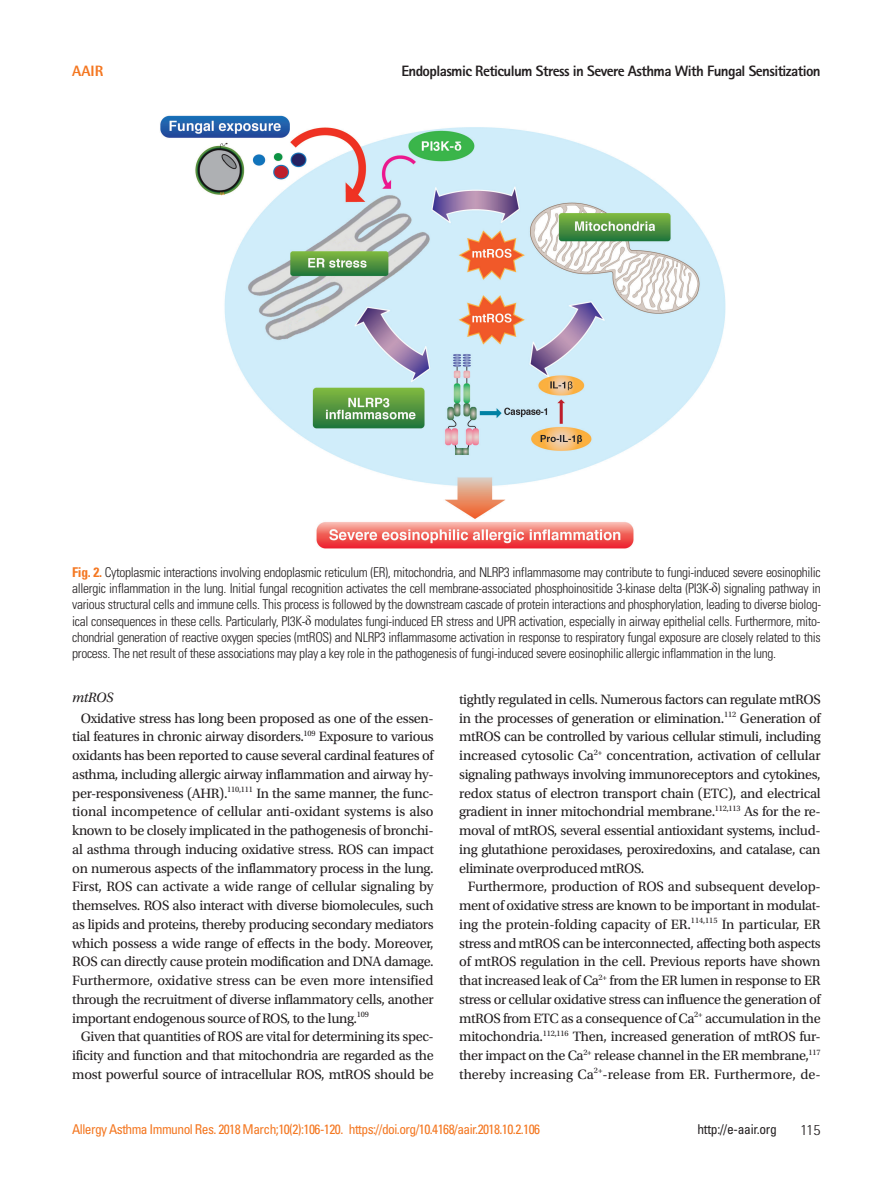
<style>
.page{position:relative;width:893px;height:1191px;background:#fff}
.page>*{position:absolute;margin:0;border:0;box-sizing:border-box;transform-origin:0 0}
.t1{font:300 15.75px "Rotis Semi Sans Std";color:#231f20}
.t2{font:800 15px "Rotis Sans Serif Std";letter-spacing:-.04em;color:#231f20}
.t3{font:800 15px "Rotis Semi Sans Std";color:#f47721}
.t4{font:14.25px "Utopia Std";letter-spacing:-.025em;color:#231f20}
.t5{font:14.25px "Utopia Std";letter-spacing:-.005em;color:#231f20}
.t6{font:14.25px "Utopia Std";color:#231f20}
.t7{font:italic 14.25px "Utopia Std";letter-spacing:-.03em;color:#231f20}
.t8{font:300 condensed 13.5px/16.2px "Univers LT Std";letter-spacing:-.025em;color:#231f20;text-align:justify}
.t9{font:condensed 13.5px "Univers LT Std";letter-spacing:-.04em;color:#f47721}
.t10{font:condensed 13.5px "Univers LT Std";letter-spacing:-.02em;color:#231f20}
.s1{font-weight:700;color:#f47721}
.s2{font-family:"Times New Roman";font-weight:400;font-stretch:normal}
</style>
<div class="page">
<img style="left:160px;top:115px;width:566px;height:434px">
<p class="t3" style="left:72px;top:62px;width:33px">AAIR</p>
<p class="t2" style="left:401px;top:62px;width:421px">Endoplasmic Reticulum Stress in Severe Asthma With Fungal Sensitization</p>
<p class="t8" style="left:72px;top:564px;width:750px"><span class="s1">Fig. 2.</span> Cytoplasmic interactions involving endoplasmic reticulum (ER), mitochondria, and NLRP3 inflammasome may contribute to fungi-induced severe eosinophilic allergic inflammation in the lung. Initial fungal recognition activates the cell membrane-associated phosphoinositide 3-kinase delta (PI3K-<span class="s2">δ</span>) signaling pathway in various structural cells and immune cells. This process is followed by the downstream cascade of protein interactions and phosphorylation, leading to diverse biolog&shy;ical consequences in these cells. Particularly, PI3K-<span class="s2">δ</span> modulates fungi-induced ER stress and UPR activation, especially in airway epithelial cells. Furthermore, mito&shy;chondrial generation of reactive oxygen species (mtROS) and NLRP3 inflammasome activation in response to respiratory fungal exposure are closely related to this process. The net result of these associations may play a key role in the pathogenesis of fungi-induced severe eosinophilic allergic inflammation in the lung.</p>
<p class="t7" style="left:72px;top:690px;width:43px">mtROS</p>
<p class="t4" style="left:81px;top:710px;width:354px">Oxidative stress has long been proposed as one of the essen-</p>
<p class="t4" style="left:72px;top:729px;width:363px">tial features in chronic airway disorders.<sup>109</sup> Exposure to various</p>
<p class="t4" style="left:72px;top:747px;width:363px">oxidants has been reported to cause several cardinal features of</p>
<p class="t4" style="left:72px;top:766px;width:363px">asthma, including allergic airway inflammation and airway hy-</p>
<p class="t4" style="left:72px;top:785px;width:363px">per-responsiveness (AHR).<sup>110,111</sup> In the same manner, the func-</p>
<p class="t4" style="left:72px;top:804px;width:363px">tional incompetence of cellular anti-oxidant systems is also</p>
<p class="t4" style="left:72px;top:823px;width:363px">known to be closely implicated in the pathogenesis of bronchi-</p>
<p class="t4" style="left:72px;top:841px;width:363px">al asthma through inducing oxidative stress. ROS can impact</p>
<p class="t4" style="left:72px;top:860px;width:363px">on numerous aspects of the inflammatory process in the lung.</p>
<p class="t4" style="left:72px;top:879px;width:363px">First, ROS can activate a wide range of cellular signaling by</p>
<p class="t4" style="left:72px;top:898px;width:363px">themselves. ROS also interact with diverse biomolecules, such</p>
<p class="t4" style="left:72px;top:916px;width:363px">as lipids and proteins, thereby producing secondary mediators</p>
<p class="t4" style="left:72px;top:935px;width:363px">which possess a wide range of effects in the body. Moreover,</p>
<p class="t4" style="left:72px;top:954px;width:363px">ROS can directly cause protein modification and DNA damage.</p>
<p class="t5" style="left:72px;top:973px;width:363px">Furthermore, oxidative stress can be even more intensified</p>
<p class="t4" style="left:72px;top:991px;width:363px">through the recruitment of diverse inflammatory cells, another</p>
<p class="t4" style="left:72px;top:1010px;width:298px">important endogenous source of ROS, to the lung.<sup>109</sup></p>
<p class="t4" style="left:81px;top:1029px;width:354px">Given that quantities of ROS are vital for determining its spec-</p>
<p class="t4" style="left:72px;top:1047px;width:363px">ificity and function and that mitochondria are regarded as the</p>
<p class="t4" style="left:72px;top:1066px;width:363px">most powerful source of intracellular ROS, mtROS should be</p>
<p class="t4" style="left:459px;top:691px;width:363px">tightly regulated in cells. Numerous factors can regulate mtROS</p>
<p class="t4" style="left:459px;top:710px;width:363px">in the processes of generation or elimination.<sup>112</sup> Generation of</p>
<p class="t4" style="left:459px;top:729px;width:363px">mtROS can be controlled by various cellular stimuli, including</p>
<p class="t4" style="left:459px;top:747px;width:363px">increased cytosolic Ca<sup>2+</sup> concentration, activation of cellular</p>
<p class="t4" style="left:459px;top:766px;width:363px">signaling pathways involving immunoreceptors and cytokines,</p>
<p class="t4" style="left:459px;top:785px;width:363px">redox status of electron transport chain (ETC), and electrical</p>
<p class="t4" style="left:459px;top:804px;width:363px">gradient in inner mitochondrial membrane.<sup>112,113</sup> As for the re-</p>
<p class="t4" style="left:459px;top:822px;width:363px">moval of mtROS, several essential antioxidant systems, includ-</p>
<p class="t4" style="left:459px;top:841px;width:363px">ing glutathione peroxidases, peroxiredoxins, and catalase, can</p>
<p class="t4" style="left:459px;top:860px;width:187px">eliminate overproduced mtROS.</p>
<p class="t4" style="left:468px;top:879px;width:355px">Furthermore, production of ROS and subsequent develop-</p>
<p class="t4" style="left:459px;top:898px;width:363px">ment of oxidative stress are known to be important in modulat-</p>
<p class="t4" style="left:459px;top:916px;width:363px">ing the protein-folding capacity of ER.<sup>114,115</sup> In particular, ER</p>
<p class="t4" style="left:459px;top:935px;width:363px">stress and mtROS can be interconnected, affecting both aspects</p>
<p class="t4" style="left:459px;top:954px;width:363px">of mtROS regulation in the cell. Previous reports have shown</p>
<p class="t4" style="left:459px;top:972px;width:363px">that increased leak of Ca<sup>2+</sup> from the ER lumen in response to ER</p>
<p class="t4" style="left:459px;top:991px;width:363px">stress or cellular oxidative stress can influence the generation of</p>
<p class="t4" style="left:459px;top:1010px;width:363px">mtROS from ETC as a consequence of Ca<sup>2+</sup> accumulation in the</p>
<p class="t4" style="left:459px;top:1029px;width:363px">mitochondria.<sup>112,116</sup> Then, increased generation of mtROS fur-</p>
<p class="t4" style="left:459px;top:1047px;width:363px">ther impact on the Ca<sup>2+</sup> release channel in the ER membrane,<sup>117</sup></p>
<p class="t6" style="left:459px;top:1066px;width:363px">thereby increasing Ca<sup>2+</sup>-release from ER. Furthermore, de-</p>
<p class="t9" style="left:72px;top:1120px;width:469px">Allergy Asthma Immunol Res. 2018 March;10(2):106-120. https://doi.org/10.4168/aair.2018.10.2.106</p>
<p class="t10" style="left:697px;top:1120px;width:81px">http://e-aair.org</p>
<p class="t1" style="left:800px;top:1120px;width:22px">115</p>
</div>
